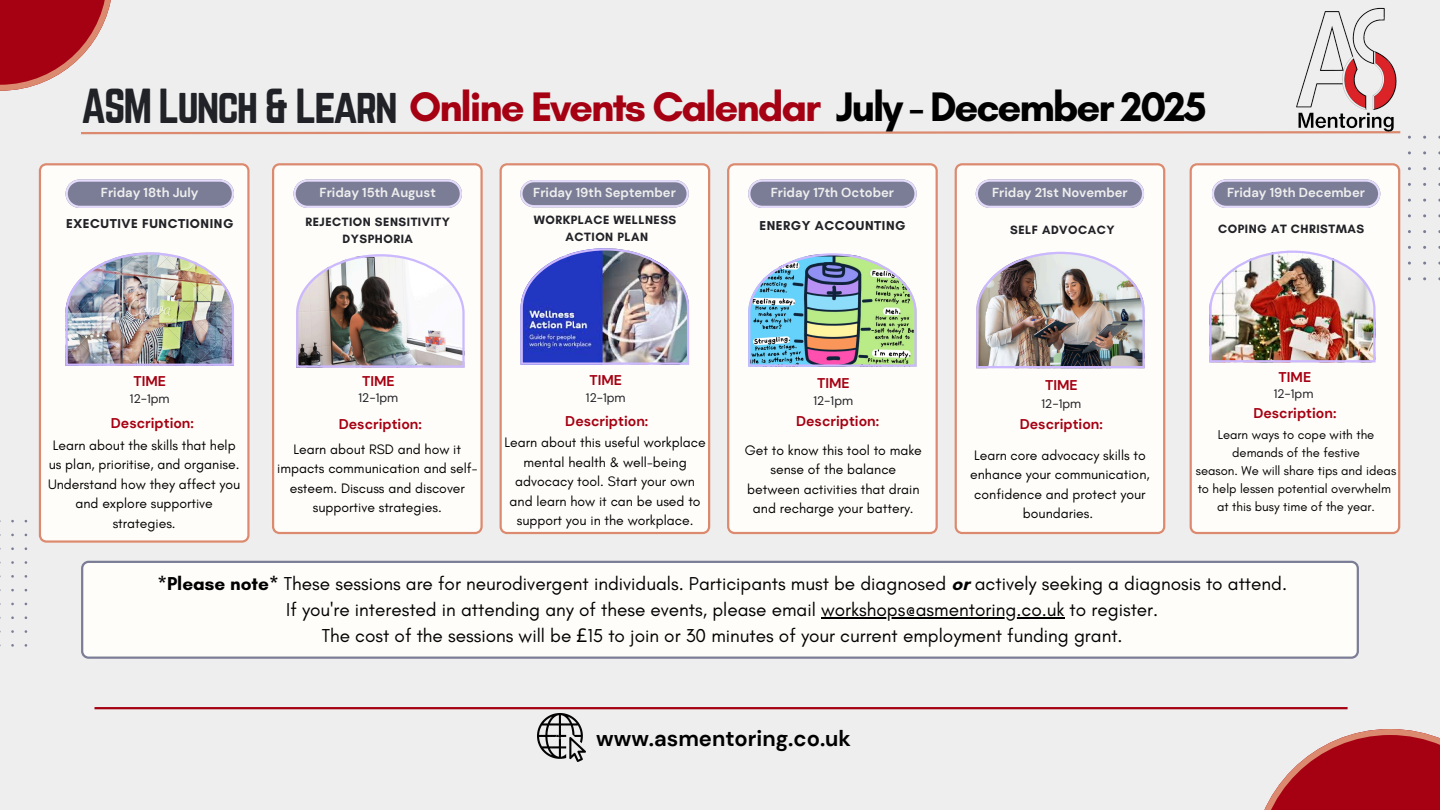
<style>
.page{position:relative;width:1440px;height:810px;background:#eee}
.page>*{position:absolute;margin:0;border:0;box-sizing:border-box;transform-origin:0 0}
.t1{font:43px "Norwester";letter-spacing:-.05em;color:#212227}
.t2{font:700 42px "Glacial Indifference";letter-spacing:-.05em;color:#a50113}
.t3{font:700 21.9px "DM Sans";color:#000}
.t4{font:19px/26.2px "Glacial Indifference";color:#000;text-align:center}
.t5{font:700 14.1px "DM Sans";color:#a50113}
.t6{font:14px/19.5px "Glacial Indifference";color:#000;text-align:center}
.t7{font:700 13.1px "Glacial Indifference";letter-spacing:.04em;color:#212227}
.t8{font:13px/18px "Glacial Indifference";color:#000;text-align:center}
.t9{font:700 13px "DM Sans";color:#eee}
.t10{font:12.4px "DM Sans";color:#212227}
.t11{font:700 12.3px/17.1px "Glacial Indifference";letter-spacing:.04em;color:#212227;text-align:center}
.s1{color:#000}
.s2{font-weight:700}
.s3{font-family:"Noto Sans"}
</style>
<div class="page">
<svg style="left:0;top:0;width:111px;height:91px"></svg>
<div style="left:39px;top:163px;width:211px;height:380px;background:#fffdf9"></div>
<div style="left:81px;top:561px;width:1278px;height:98px;background:#fffdf9"></div>
<div style="left:272px;top:368px;width:211px;height:166px;background:#fffdf9"></div>
<div style="left:500px;top:368px;width:210px;height:166px;background:#fffdf9"></div>
<div style="left:727px;top:368px;width:211px;height:166px;background:#fffdf9"></div>
<div style="left:955px;top:368px;width:210px;height:166px;background:#fffdf9"></div>
<svg style="left:1264px;top:729px;width:176px;height:81px"></svg>
<svg style="left:0;top:520px;width:27px;height:127px"></svg>
<hr style="left:95px;top:707px;width:1253px;height:2px;background:#a50113">
<img style="left:1296px;top:7px;width:101px;height:123px">
<img style="left:538px;top:714px;width:48px;height:48px">
<div style="left:1190px;top:368px;width:210px;height:166px;background:#fffdf9"></div>
<hr style="left:821px;top:617px;width:244px;height:2px;background:#000">
<img style="left:66px;top:130px;width:1374px;height:238px">
<h6 class="t1" style="left:81px;top:80px;width:318px">ASM Lunch &amp; Learn</h6>
<p class="t2" style="left:409px;top:81px;width:799px">Online Events Calendar <span class="s1">July - December 2025</span></p>
<p class="t9" style="left:533px;top:184px;width:144px">Friday 19th September</p>
<h4 class="t9" style="left:1227px;top:185px;width:139px">Friday 19th December</h4>
<p class="t9" style="left:101px;top:185px;width:99px">Friday 18th July</p>
<h2 class="t9" style="left:320px;top:185px;width:118px">Friday 15th August</h2>
<p class="t9" style="left:771px;top:185px;width:125px">Friday 17th October</p>
<p class="t9" style="left:992px;top:185px;width:137px">Friday 21st November</p>
<p class="t7" style="left:66px;top:216px;width:169px">EXECUTIVE FUNCTIONING</p>
<p class="t11" style="left:306px;top:213px;width:146px">REJECTION SENSITIVITY<br>DYSPHORIA</p>
<h5 class="t11" style="left:534px;top:211px;width:144px">WORKPLACE WELLNESS</h5>
<p class="t11" style="left:566px;top:228px;width:84px">ACTION PLAN</p>
<h6 class="t7" style="left:759px;top:218px;width:148px">ENERGY ACCOUNTING</h6>
<h5 class="t11" style="left:1010px;top:221px;width:106px">SELF ADVOCACY</h5>
<p class="t11" style="left:1218px;top:220px;width:148px">COPING AT CHRISTMAS</p>
<h6 class="t5" style="left:133px;top:372px;width:34px">TIME</h6>
<p class="t10" style="left:130px;top:391px;width:41px">12-1pm</p>
<p class="t5" style="left:111px;top:414px;width:85px">Description:</p>
<p class="t5" style="left:362px;top:372px;width:34px">TIME</p>
<h6 class="t5" style="left:589px;top:371px;width:34px">TIME</h6>
<p class="t10" style="left:359px;top:390px;width:41px">12-1pm</p>
<h5 class="t10" style="left:586px;top:390px;width:41px">12-1pm</h5>
<p class="t5" style="left:339px;top:415px;width:85px">Description:</p>
<h6 class="t5" style="left:565px;top:412px;width:85px">Description:</h6>
<h5 class="t6" style="left:48px;top:435px;width:194px">Learn about the skills that help us plan, prioritise, and organise.<br>Understand how they affect you and explore supportive strategies.</h5>
<p class="t6" style="left:277px;top:439px;width:202px">Learn about RSD and how it impacts communication and self&shy;esteem. Discuss and discover supportive strategies.</p>
<h5 class="t6" style="left:505px;top:433px;width:203px">Learn about this useful workplace mental health &amp; well-being advocacy tool. Start your own and learn how it can be used to support you in the workplace.</h5>
<p class="t5" style="left:817px;top:374px;width:34px">TIME</p>
<h6 class="t10" style="left:814px;top:392px;width:41px">12-1pm</h6>
<p class="t5" style="left:796px;top:412px;width:85px">Description:</p>
<p class="t6" style="left:745px;top:440px;width:179px">Get to know this tool to make sense of the balance between activities that drain and recharge your battery.</p>
<p class="t5" style="left:1045px;top:376px;width:34px">TIME</p>
<h6 class="t10" style="left:1042px;top:395px;width:41px">12-1pm</h6>
<p class="t5" style="left:1020px;top:415px;width:85px">Description:</p>
<p class="t6" style="left:970px;top:445px;width:181px">Learn core advocacy skills to enhance your communication, confidence and protect your boundaries.</p>
<h6 class="t5" style="left:1279px;top:368px;width:34px">TIME</h6>
<p class="t10" style="left:1274px;top:386px;width:41px">12-1pm</p>
<h6 class="t5" style="left:1253px;top:404px;width:85px">Description:</h6>
<p class="t8" style="left:1218px;top:425px;width:158px">Learn ways to cope with the demands of the festive</p>
<h5 class="t8" style="left:1196px;top:461px;width:202px;text-align:left">season. We will share tips and ideas to help lessen potential overwhelm</h5>
<p class="t8" style="left:1217px;top:497px;width:159px">at this busy time of the year.</p>
<p class="t4" style="left:157px;top:570px;width:1131px"><span class="s2">*Please note*</span> These sessions are for neurodivergent individuals. Participants must be diagnosed <span class="s2">or</span> actively seeking a diagnosis to attend.<br>If you're interested in attending any of these events, please email workshops@asmentoring.co.uk to register.</p>
<h6 class="t4" style="left:322px;top:622px;width:802px">The cost of the sessions will be <span class="s3">£</span>15 to join or 30 minutes of your current employment funding grant.</h6>
<p class="t3" style="left:596px;top:724px;width:256px">www.asmentoring.co.uk</p>
</div>
